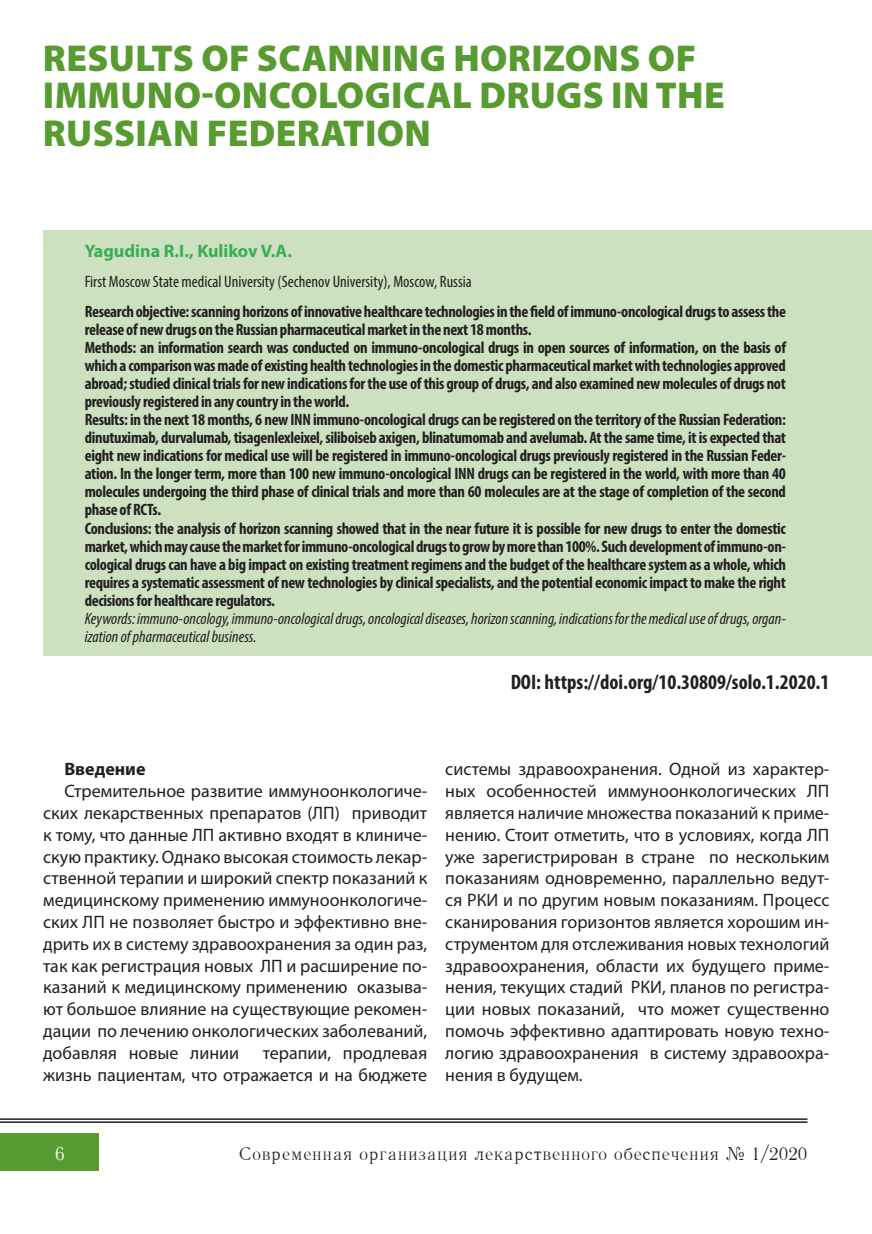
<style>
.page{position:relative;width:872px;height:1234px;background:#fff}
.page>*{position:absolute;margin:0;border:0;box-sizing:border-box;transform-origin:0 0}
.t1{font:900 37.5px/37.5px "Myriad Pro";letter-spacing:.01em;color:#589b31}
.t2{font:700 condensed 21px "Myriad Pro";color:#231f20}
.t3{font:18px/21.8px "Myriad Pro";color:#231f20;text-align:justify}
.t4{font:500 18px "Literaturnaya";color:#231f20}
.t5{font:700 18px "Myriad Pro";color:#37af51}
.t6{font:700 18px "Myriad Pro";color:#231f20}
.t7{font:18px "Literaturnaya CTT";color:#fff}
.t8{font:700 condensed 16.5px/18px "Myriad Pro";letter-spacing:-.02em;color:#231f20}
.t9{font:italic condensed 16.5px/18px "Myriad Pro";color:#231f20}
.t10{font:condensed 16.5px "Myriad Pro";color:#231f20}
.s1{font-family:"Literaturnaya CTT";font-weight:400}
</style>
<div class="page">
<div style="left:0;top:1133px;width:99px;height:37px;background:#589b31"></div>
<hr style="left:0;top:1121px;width:807px;height:1px;background:#231f20">
<hr style="left:0;top:1118px;width:807px;height:1px;background:#231f20">
<div style="left:43px;top:230px;width:829px;height:425px;background:#cde1c1"></div>
<h1 class="t1" style="left:43px;top:38px;width:683px">RESULTS OF SCANNING HORIZONS OF<br>IMMUNO-ONCOLOGICAL DRUGS IN THE<br>RUSSIAN FEDERATION</h1>
<p class="t5" style="left:85px;top:239px;width:209px">Yagudina R.I., Kulikov V.A.</p>
<p class="t10" style="left:85px;top:272px;width:388px">First Moscow State medical University (Sechenov University), Moscow, Russia</p>
<p class="t8" style="left:85px;top:302px;width:703px">Research objective: scanning horizons of innovative healthcare technologies in the field of immuno-oncological drugs to assess the release of new drugs on the Russian pharmaceutical market in the next 18 months.<br>Methods: an information search was conducted on immuno-oncological drugs in open sources of information, on the basis of which a comparison was made of existing health technologies in the domestic pharmaceutical market with technologies approved abroad; studied clinical trials for new indications for the use of this group of drugs, and also examined new molecules of drugs not previously registered in any country in the world.<br>Results: in the next 18 months, 6 new INN immuno-oncological drugs can be registered on the territory of the Russian Federation: dinutuximab, durvalumab, tisagenlexleixel, siliboiseb axigen, blinatumomab and avelumab. At the same time, it is expected that eight new indications for medical use will be registered in immuno-oncological drugs previously registered in the Russian Feder&shy;ation. In the longer term, more than 100 new immuno-oncological INN drugs can be registered in the world, with more than 40 molecules undergoing the third phase of clinical trials and more than 60 molecules are at the stage of completion of the second phase of RCTs.<br>Conclusions: the analysis of horizon scanning showed that in the near future it is possible for new drugs to enter the domestic market, which may cause the market for immuno-oncological drugs to grow by more than 100%. Such development of immuno-on&shy;cological drugs can have a big impact on existing treatment regimens and the budget of the healthcare system as a whole, which requires a systematic assessment of new technologies by clinical specialists, and the potential economic impact to make the right decisions for healthcare regulators.</p>
<p class="t9" style="left:85px;top:608px;width:702px">Keywords: immuno-oncology, immuno-oncological drugs, oncological diseases, horizon scanning, indications for the medical use of drugs, organ&shy;ization of pharmaceutical business.</p>
<p class="t2" style="left:510px;top:669px;width:320px">DOI: https://doi.org/10.30809/solo.1.2020.1</p>
<p class="t6" style="left:64px;top:757px;width:83px">Введение</p>
<p class="t3" style="left:43px;top:779px;width:386px;text-indent:21px">Стремительное развитие иммуноонкологиче&shy;ских лекарственных препаратов (ЛП) приводит к тому, что данные ЛП активно входят в клиниче&shy;скую практику. Однако высокая стоимость лекар&shy;ственной терапии и широкий спектр показаний к медицинскому применению иммуноонкологиче&shy;ских ЛП не позволяет быстро и эффективно вне&shy;дрить их в систему здравоохранения за один раз, так как регистрация новых ЛП и расширение по&shy;казаний к медицинскому применению оказыва&shy;ют большое влияние на существующие рекомен&shy;дации по лечению онкологических заболеваний, добавляя новые линии</p>
<p class="t3" style="left:43px;top:1041px;width:385px;text-align:right">терапии, продлевая<br>жизнь пациентам, что отражается и на бюджете</p>
<p class="t3" style="left:445px;top:757px;width:386px">системы здравоохранения. Одной из характер&shy;ных особенностей иммуноонкологических ЛП является наличие множества показаний к приме&shy;нению. Стоит отметить, что в условиях, когда ЛП уже зарегистрирован в стране по нескольким показаниям одновременно, параллельно ведут&shy;ся РКИ и по другим новым показаниям. Процесс сканирования горизонтов является хорошим ин&shy;струментом для отслеживания новых технологий здравоохранения, области их будущего приме&shy;нения, текущих стадий РКИ, планов по регистра&shy;ции новых показаний, что может существенно помочь эффективно адаптировать новую техно&shy;логию здравоохранения в систему здравоохра&shy;нения в будущем.</p>
<p class="t7" style="left:55px;top:1144px;width:11px">6</p>
<p class="t4" style="left:239px;top:1143px;width:570px">Современная организация лекарственного обеспечения <span class="s1">¹</span> 1/2020</p>
</div>
